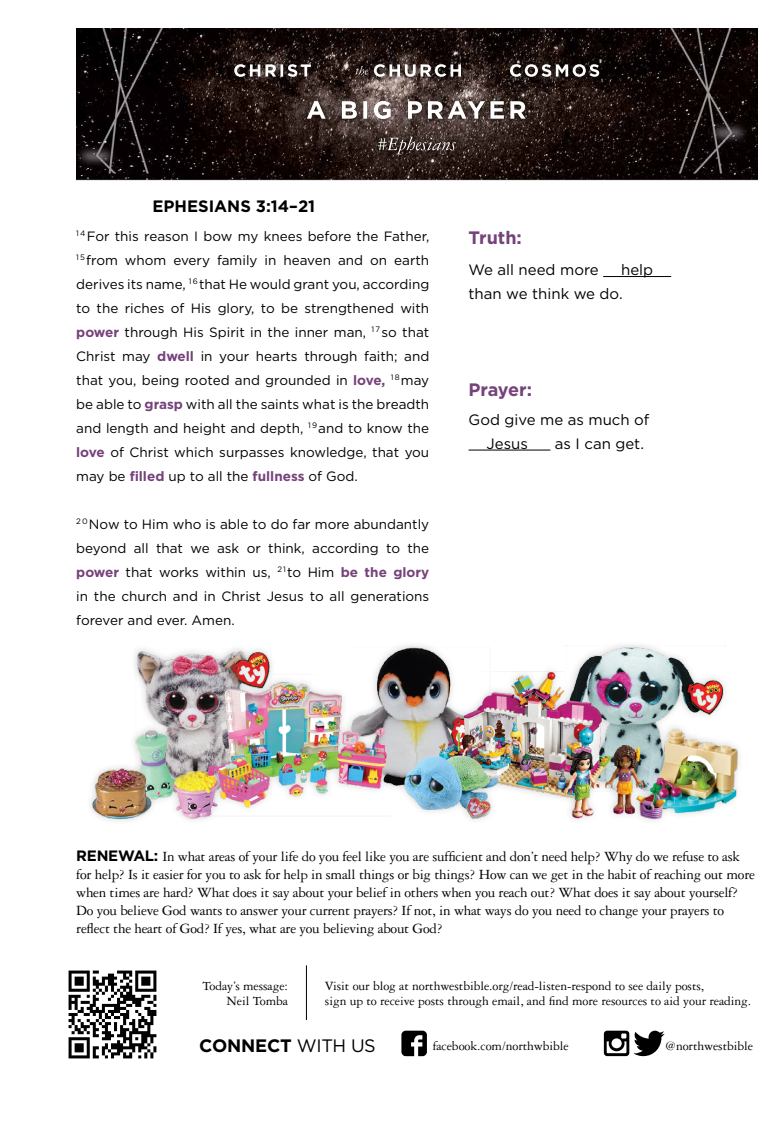
<style>
.page{position:relative;width:783px;height:1134px;background:#fff}
.page>*{position:absolute;margin:0;border:0;box-sizing:border-box;transform-origin:0 0}
.t1{font:700 18px "Gotham";letter-spacing:-.01em;color:#000}
.t2{font:700 18px "Gotham";color:#75427a}
.t3{font:700 16.5px "Gotham";color:#000}
.t4{font:15px/18px "Garamond Three";letter-spacing:-.015em;color:#000}
.t5{font:15px/24px "Gotham";color:#000}
.t6{font:13.5px/24px "Gotham";color:#000;text-align:justify}
.t7{font:13.5px/15px "Garamond Three";letter-spacing:-.005em;color:#000;text-align:right}
.s1{font-weight:700;color:#75427a}
.s2{font-family:"Gotham";font-weight:700}
.s3{font-weight:400}
</style>
<div class="page">
<img style="left:90px;top:449px;width:649px;height:372px">
<img style="left:68px;top:970px;width:89px;height:89px">
<hr style="left:306px;top:965px;width:1px;height:55px;background:#000">
<svg style="left:401px;top:1031px;width:26px;height:25px"></svg>
<svg style="left:604px;top:1031px;width:61px;height:25px"></svg>
<img style="left:76px;top:28px;width:681px;height:153px">
<hr style="left:603px;top:276px;width:68px;height:1px;background:#000">
<hr style="left:469px;top:450px;width:81px;height:1px;background:#000">
<p class="t3" style="left:152px;top:195px;width:164px">EPHESIANS 3:14–21</p>
<p class="t6" style="left:76px;top:224px;width:355px"><sup>14</sup>For this reason I bow my knees before the Father, <sup>15</sup>from whom every family in heaven and on earth derives its name, <sup>16</sup>that He would grant you, according to the riches of His glory, to be strengthened with <span class="s1">power</span> through His Spirit in the inner man, <sup>17</sup> so that Christ may <span class="s1">dwell</span> in your hearts through faith; and that you, being rooted and grounded in <span class="s1">love,</span> <sup>18</sup>may be able to <span class="s1">grasp</span> with all the saints what is the breadth and length and height and depth, <sup>19</sup>and to know the <span class="s1">love</span> of Christ which surpasses knowledge, that you may be <span class="s1">filled</span> up to all the <span class="s1">fullness</span> of God.</p>
<p class="t6" style="left:76px;top:512px;width:355px"><sup>20</sup>Now to Him who is able to do far more abundantly beyond all that we ask or think, according to the <span class="s1">power</span> that works within us, <sup>21</sup>to Him <span class="s1">be the glory </span>in the church and in Christ Jesus to all generations forever and ever. Amen.</p>
<h1 class="t2" style="left:469px;top:226px;width:55px">Truth:</h1>
<p class="t5" style="left:469px;top:257px;width:186px;text-indent:153px">help than we think we do.</p>
<p class="t5" style="left:469px;top:257px;width:132px">We all need more</p>
<h1 class="t2" style="left:469px;top:378px;width:65px">Prayer:</h1>
<p class="t5" style="left:487px;top:407px;width:164px;text-indent:-18px">God give me as much of<br>Jesus</p>
<p class="t5" style="left:555px;top:431px;width:91px">as I can get.</p>
<p class="t4" style="left:76px;top:847px;width:680px"><span class="s2">RENEWAL:</span> In what areas of your life do you feel like you are sufficient and don’t need help? Why do we refuse to ask for help? Is it easier for you to ask for help in small things or big things? How can we get in the habit of reaching out more when times are hard? What does it say about your belief in others when you reach out? What does it say about yourself?<br>Do you believe God wants to answer your current prayers? If not, in what ways do you need to change your prayers to reflect the heart of God? If yes, what are you believing about God?</p>
<p class="t7" style="left:203px;top:978px;width:87px">Today’s message:<br>Neil Tomba</p>
<p class="t7" style="left:325px;top:978px;width:428px;text-align:left">Visit our blog at northwestbible.org/read-listen-respond to see daily posts,<br>sign up to receive posts through email, and find more resources to aid your reading.</p>
<h1 class="t1" style="left:199px;top:1033px;width:178px">CONNECT <span class="s3">WITH US</span></h1>
<p class="t7" style="left:433px;top:1038px;width:138px">facebook.com/northwbible</p>
<p class="t7" style="left:665px;top:1038px;width:89px">@northwestbible</p>
</div>
